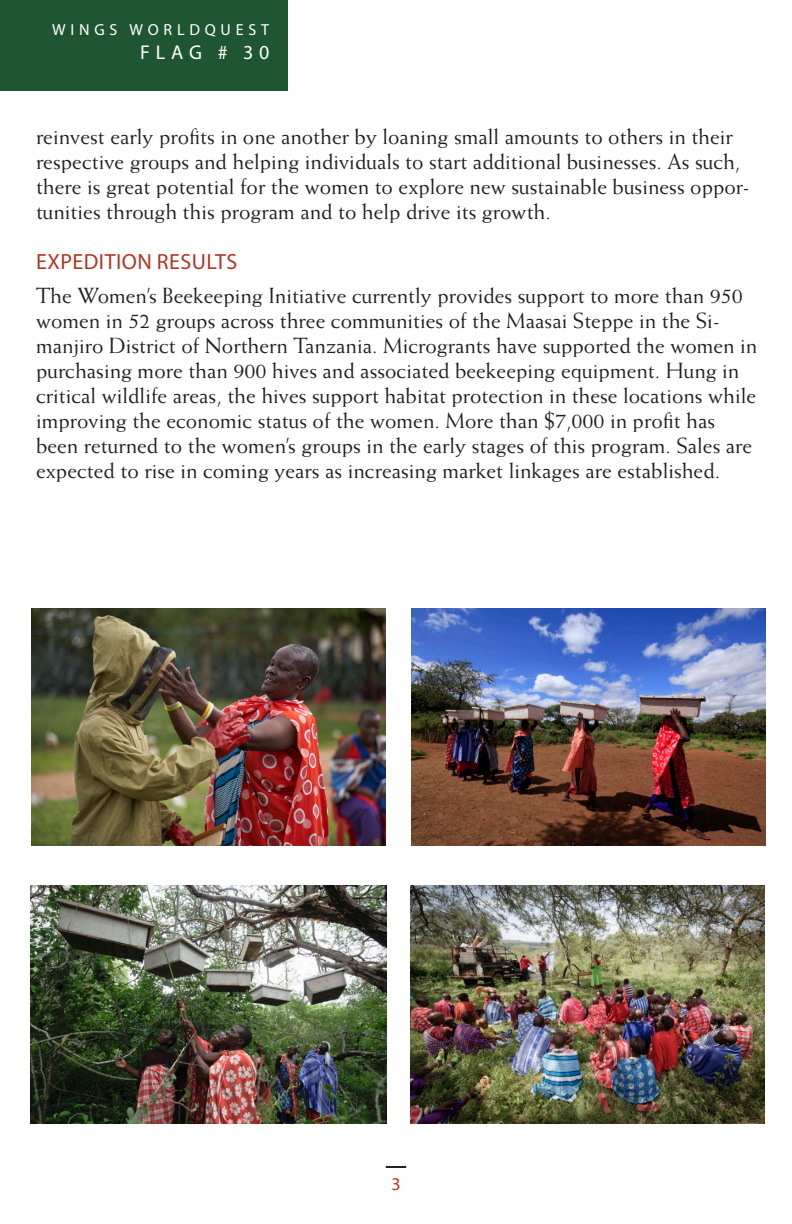
<style>
.page{position:relative;width:792px;height:1224px;background:#fff}
.page>*{position:absolute;margin:0;border:0;box-sizing:border-box;transform-origin:0 0}
._06_Weiss_text{font:22px/25px "Weiss Std";color:#231f20}
._04_Varela_Paragraph{font:22px "Myriad Pro";letter-spacing:.02em;color:#b43424}
.t1{font:20px "Myriad Pro";letter-spacing:.29em;color:#fff}
.t2{font:18px "Myriad Pro";color:#b43424}
.t3{font:16px "Myriad Pro";letter-spacing:.3em;color:#fff}
</style>
<div class="page">
<hr style="left:386px;top:1166px;width:20px;height:2px;background:#231f20">
<div style="left:0;top:0;width:288px;height:91px;background:#205532"></div>
<img style="left:32px;top:609px;width:354px;height:236px">
<img style="left:411px;top:609px;width:355px;height:236px">
<img style="left:30px;top:885px;width:356px;height:238px">
<img style="left:410px;top:885px;width:355px;height:238px">
<p class="t3" style="left:52px;top:19px;width:219px">WINGS WORLDQUEST</p>
<p class="t1" style="left:140px;top:40px;width:131px">FLAG # 30</p>
<p class="_06_Weiss_text" style="left:36px;top:124px;width:715px">reinvest early profits in one another by loaning small amounts to others in their respective groups and helping individuals to start additional businesses. As such, there is great potential for the women to explore new sustainable business oppor&shy;tunities through this program and to help drive its growth.</p>
<p class="_04_Varela_Paragraph" style="left:36px;top:249px;width:203px">EXPEDITION RESULTS</p>
<p class="_06_Weiss_text" style="left:36px;top:283px;width:723px">The Women’s Beekeeping Initiative currently provides support to more than 950 women in 52 groups across three communities of the Maasai Steppe in the Si&shy;manjiro District of Northern Tanzania. Microgrants have supported the women in purchasing more than 900 hives and associated beekeeping equipment. Hung in critical wildlife areas, the hives support habitat protection in these locations while improving the economic status of the women. More than $7,000 in profit has been returned to the women’s groups in the early stages of this program. Sales are expected to rise in coming years as increasing market linkages are established.</p>
<p class="t2" style="left:391px;top:1172px;width:11px">3</p>
</div>
